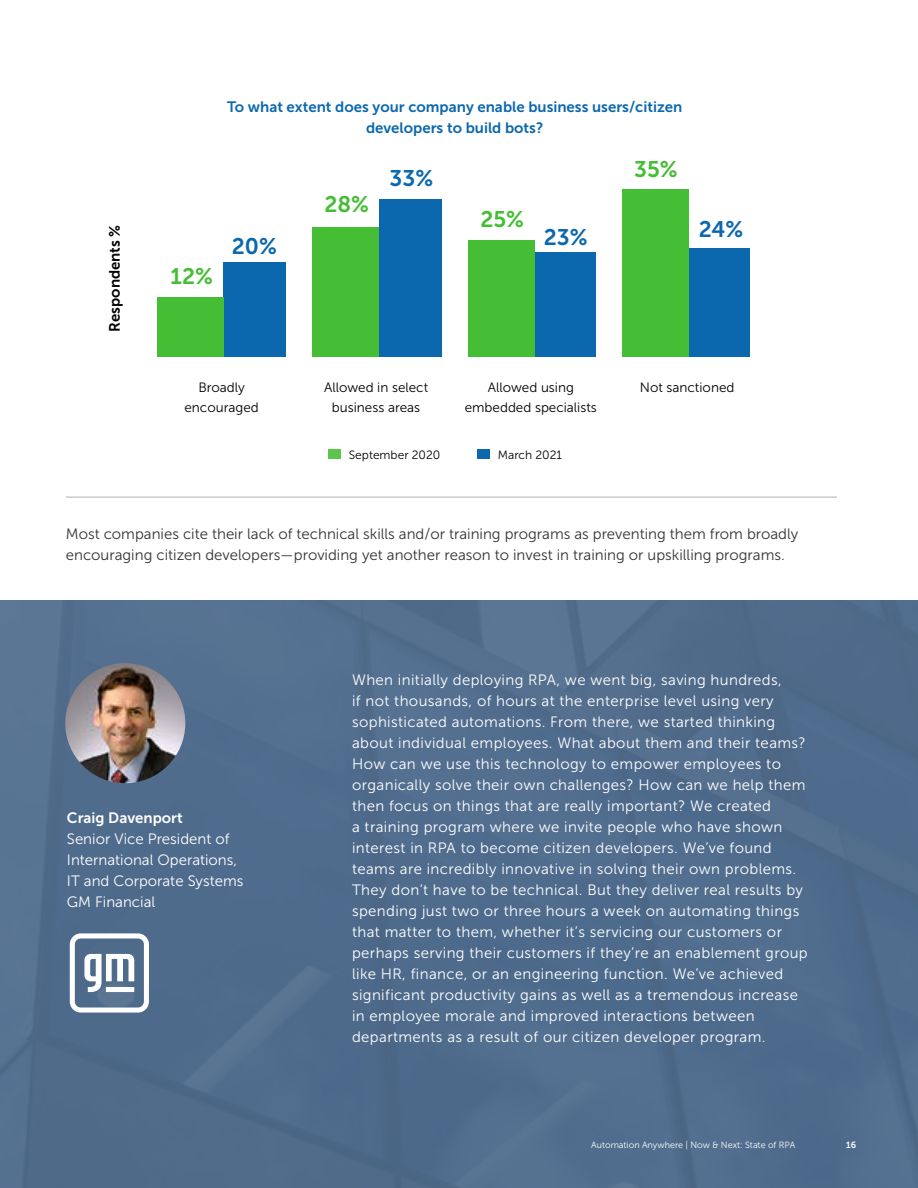
<style>
.page{position:relative;width:918px;height:1188px;background:#fff}
.page>*{position:absolute;margin:0;border:0;box-sizing:border-box;transform-origin:0 0}
.t1{font:22.5px "Museo Sans 700";color:#45bd34}
.t2{font:22.5px "Museo Sans 700";color:#0c68ae}
.t3{font:15px/21px "Museo Sans 300";letter-spacing:.025em;color:#fff}
.t4{font:15px/21px "Museo Sans 300";color:#333}
.t5{font:15px/21px "Museo Sans 300";color:#fff}
.t6{font:15px/21px "Museo Sans 700";color:#0c68ae;text-align:center}
.t7{font:15px "Museo Sans 700";color:#fff}
.t8{font:15px "Museo Sans 700";color:#000}
.t9{font:13.5px/19.5px "Museo Sans 300";color:#000101;text-align:center}
.t10{font:12px "Museo Sans 300";color:#000}
.t11{font:9px "Museo Sans 300";color:#fff}
.t12{font:9px "Museo Sans 700";color:#fff}
</style>
<div class="page">
<div style="left:0;top:600px;width:918px;height:588px;background:#4e6b8c"></div>
<div style="left:223px;top:262px;width:63px;height:95px;background:#0c68ae"></div>
<div style="left:534px;top:253px;width:62px;height:104px;background:#0c68ae"></div>
<div style="left:379px;top:199px;width:63px;height:158px;background:#0c68ae"></div>
<div style="left:688px;top:249px;width:62px;height:108px;background:#0c68ae"></div>
<div style="left:157px;top:297px;width:66px;height:60px;background:#45bd34"></div>
<div style="left:313px;top:228px;width:66px;height:129px;background:#45bd34"></div>
<div style="left:469px;top:241px;width:66px;height:116px;background:#45bd34"></div>
<div style="left:622px;top:190px;width:66px;height:167px;background:#45bd34"></div>
<hr style="left:66px;top:497px;width:771px;height:1px;background:#a9a9a9">
<svg style="left:70px;top:933px;width:79px;height:80px"></svg>
<div style="left:328px;top:449px;width:13px;height:10px;background:#5bc54c"></div>
<div style="left:477px;top:449px;width:13px;height:10px;background:#0c68ae"></div>
<img style="left:65px;top:663px;width:120px;height:120px;border-radius:60px">
<p class="t6" style="left:227px;top:96px;width:457px">To what extent does your company enable business users/citizen developers to build bots?</p>
<p class="t8" style="left:106px;top:332px;width:109px;rotate:-90deg">Respondents %</p>
<h1 class="t1" style="left:171px;top:263px;width:44px">12%</h1>
<h1 class="t2" style="left:232px;top:234px;width:47px">20%</h1>
<h1 class="t1" style="left:324px;top:192px;width:46px">28%</h1>
<h1 class="t2" style="left:390px;top:166px;width:45px">33%</h1>
<h1 class="t1" style="left:480px;top:207px;width:45px">25%</h1>
<h1 class="t2" style="left:544px;top:224px;width:45px">23%</h1>
<h1 class="t1" style="left:634px;top:156px;width:45px">35%</h1>
<h1 class="t2" style="left:699px;top:217px;width:46px">24%</h1>
<p class="t9" style="left:185px;top:378px;width:76px">Broadly encouraged</p>
<p class="t9" style="left:324px;top:378px;width:106px">Allowed in select business areas</p>
<p class="t9" style="left:465px;top:378px;width:134px">Allowed using embedded specialists</p>
<p class="t9" style="left:640px;top:378px;width:96px">Not sanctioned</p>
<p class="t10" style="left:349px;top:448px;width:93px">September 2020</p>
<p class="t10" style="left:498px;top:448px;width:66px">March 2021</p>
<p class="t4" style="left:66px;top:524px;width:734px">Most companies cite their lack of technical skills and/or training programs as preventing them from broadly encouraging citizen developers—providing yet another reason to invest in training or upskilling programs.</p>
<p class="t7" style="left:67px;top:809px;width:117px">Craig Davenport</p>
<p class="t5" style="left:67px;top:828px;width:178px">Senior Vice President of<br>International Operations,<br>IT and Corporate Systems<br>GM Financial</p>
<p class="t3" style="left:352px;top:669px;width:457px">When initially deploying RPA, we went big, saving hundreds,<br>if not thousands, of hours at the enterprise level using very sophisticated automations. From there, we started thinking about individual employees. What about them and their teams?<br>How can we use this technology to empower employees to organically solve their own challenges? How can we help them then focus on things that are really important? We created<br>a training program where we invite people who have shown interest in RPA to become citizen developers. We’ve found teams are incredibly innovative in solving their own problems.<br>They don’t have to be technical. But they deliver real results by spending just two or three hours a week on automating things that matter to them, whether it’s servicing our customers or perhaps serving their customers if they’re an enablement group like HR, finance, or an engineering function. We’ve achieved significant productivity gains as well as a tremendous increase in employee morale and improved interactions between departments as a result of our citizen developer program.</p>
<p class="t11" style="left:591px;top:1140px;width:205px">Automation Anywhere | Now &amp; Next: State of RPA</p>
<p class="t12" style="left:846px;top:1140px;width:12px">16</p>
</div>
